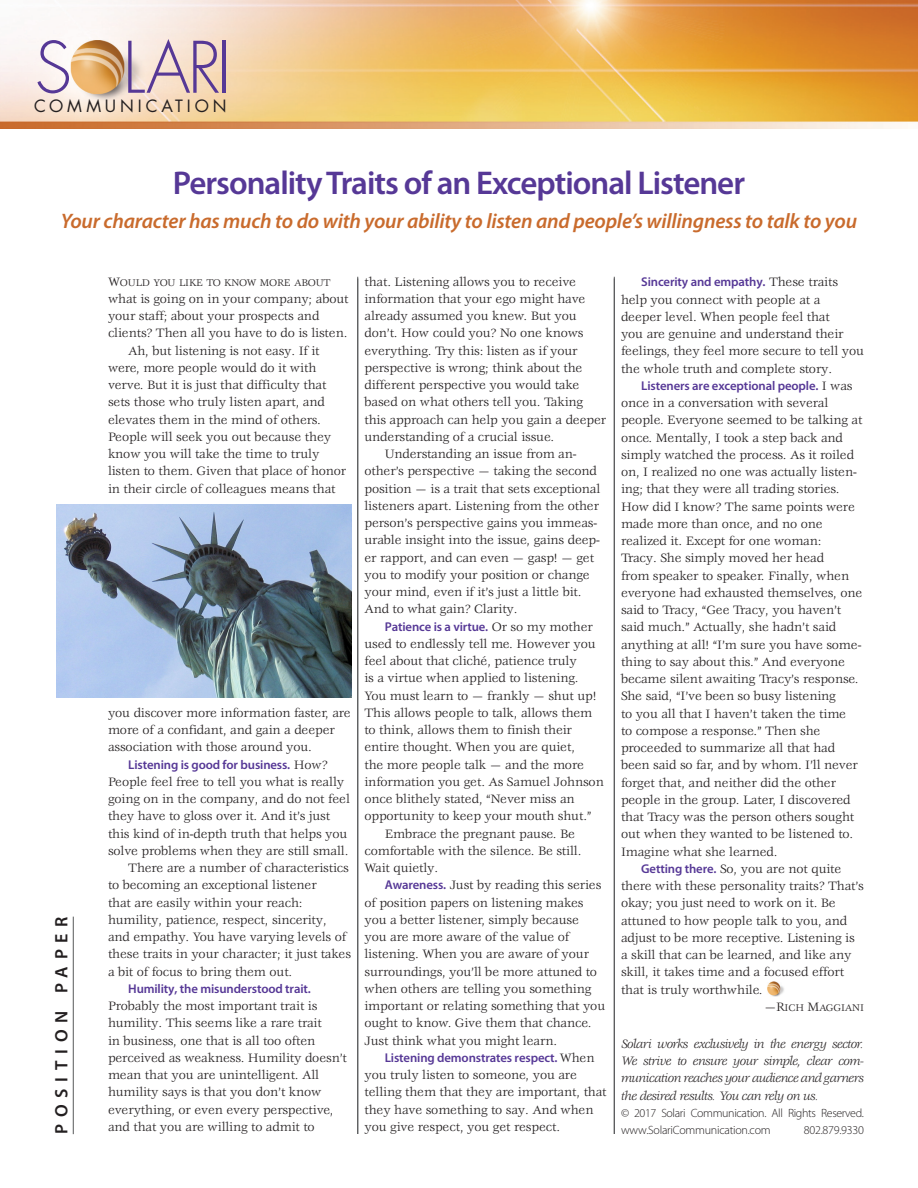
<style>
.page{position:relative;width:918px;height:1188px;background:#fff}
.page>*{position:absolute;margin:0;border:0;box-sizing:border-box;transform-origin:0 0}
.t1{font:300 69px "Futura";color:#563896}
.heading{font:600 33px "Myriad Pro";letter-spacing:-.03em;color:#563896}
.subheading{font:italic 600 21px "Myriad Pro";letter-spacing:-.01em;color:#c96b2d}
.t2{font:600 18px "Myriad Pro";letter-spacing:.38em;color:#231f20}
.t3{font:16.5px "Futura";letter-spacing:.24em;color:#231f20}
.body_text{font:13.35px/17.2px "Veljovic";letter-spacing:-.01em;color:#231f20}
.t4{font:italic 13.35px/17.2px "Veljovic";letter-spacing:-.035em;color:#231f20;text-align:justify}
.body_text-2{font:600 12.75px "Myriad Pro";letter-spacing:-.01em;color:#563896}
.t5{font:300 12px/17.2px "Myriad Pro";letter-spacing:-.03em;color:#231f20}
.body_text-3{font:10.65px "Veljovic Book SC800";letter-spacing:-.015em;color:#231f20}
.attribute{font:10.65px "Veljovic Book SC800";letter-spacing:-.015em;color:#231f20}
.s1{font-size:13.35px}
.s2{font-family:"Veljovic";font-weight:400;font-size:13.35px;color:#231f20}
.s3{font-family:"Myriad Pro";font-weight:600;font-size:12.75px;color:#563896}
</style>
<div class="page">
<hr style="left:73px;top:917px;width:1px;height:217px;background:#57585a">
<hr style="left:357px;top:277px;width:1px;height:857px;background:#57585a">
<hr style="left:614px;top:277px;width:1px;height:857px;background:#57585a">
<img style="left:57px;top:505px;width:294px;height:192px">
<img style="left:767px;top:982px;width:17px;height:15px">
<img style="left:0;top:0;width:918px;height:128px">
<p class="t1" style="left:34px;top:23px;width:199px">S LARI</p>
<p class="t3" style="left:34px;top:94px;width:194px">COMMUNICATION</p>
<p class="heading" style="left:173px;top:164px;width:574px">Personality Traits of an Exceptional Listener</p>
<p class="subheading" style="left:61px;top:209px;width:798px">Your character has much to do with your ability to listen and people’s willingness to talk to you</p>
<h3 class="t2" style="left:51px;top:1134px;width:219px;rotate:-90deg">POSITION PAPER</h3>
<p class="body_text-3" style="left:108px;top:277px;width:224px"><span class="s1">W</span>OULD YOU LIKE TO KNOW MORE ABOUT</p>
<p class="body_text" style="left:108px;top:291px;width:242px">what is going on in your company; about your staff; about your prospects and clients? Then all you have to do is listen.</p>
<p class="body_text" style="left:108px;top:343px;width:240px;text-indent:20px">Ah, but listening is not easy. If it were, more people would do it with verve. But it is just that difficulty that sets those who truly listen apart, and elevates them in the mind of others.<br>People will seek you out because they know you will take the time to truly listen to them. Given that place of honor in their circle of colleagues means that</p>
<p class="body_text" style="left:108px;top:705px;width:244px">you discover more information faster, are more of a confidant, and gain a deeper association with those around you.</p>
<p class="body_text-2" style="left:128px;top:757px;width:201px">Listening is good for business. <span class="s2">How?</span></p>
<p class="body_text" style="left:108px;top:774px;width:244px">People feel free to tell you what is really going on in the company, and do not feel they have to gloss over it. And it’s just this kind of in-depth truth that helps you solve problems when they are still small.</p>
<p class="body_text" style="left:108px;top:860px;width:245px;text-indent:20px">There are a number of characteristics to becoming an exceptional listener<br>that are easily within your reach: humility, patience, respect, sincerity, and empathy. You have varying levels of these traits in your character; it just takes a bit of focus to bring them out.</p>
<p class="body_text-2" style="left:128px;top:982px;width:184px">Humility, the misunderstood trait.</p>
<p class="body_text" style="left:108px;top:998px;width:241px">Probably the most important trait is humility. This seems like a rare trait<br>in business, one that is all too often perceived as weakness. Humility doesn’t mean that you are unintelligent. All humility says is that you don’t know everything, or even every perspective, and that you are willing to admit to</p>
<p class="body_text" style="left:364px;top:274px;width:243px">that. Listening allows you to receive information that your ego might have already assumed you knew. But you don’t. How could you? No one knows everything. Try this: listen as if your perspective is wrong; think about the different perspective you would take based on what others tell you. Taking this approach can help you gain a deeper understanding of a crucial issue.</p>
<p class="body_text" style="left:364px;top:446px;width:237px;text-indent:20px">Understanding an issue from an&shy;other’s perspective — taking the second position — is a trait that sets exceptional listeners apart. Listening from the other person’s perspective gains you immeas&shy;urable insight into the issue, gains deep&shy;er rapport, and can even — gasp! — get you to modify your position or change your mind, even if it’s just a little bit.<br>And to what gain? Clarity.</p>
<p class="body_text-2" style="left:385px;top:619px;width:210px">Patience is a virtue. <span class="s2">Or so my mother</span></p>
<p class="body_text" style="left:364px;top:636px;width:241px">used to endlessly tell me. However you feel about that cliché, patience truly<br>is a virtue when applied to listening.<br>You must learn to — frankly — shut up!<br>This allows people to talk, allows them to think, allows them to finish their entire thought. When you are quiet,<br>the more people talk — and the more information you get. As Samuel Johnson once blithely stated, “Never miss an opportunity to keep your mouth shut.”</p>
<p class="body_text" style="left:364px;top:826px;width:218px;text-indent:20px">Embrace the pregnant pause. Be comfortable with the silence. Be still.<br>Wait quietly.</p>
<p class="body_text" style="left:364px;top:877px;width:242px;text-indent:20px"><span class="s3">Awareness.</span> Just by reading this series of position papers on listening makes you a better listener, simply because<br>you are more aware of the value of listening. When you are aware of your surroundings, you’ll be more attuned to when others are telling you something important or relating something that you ought to know. Give them that chance.<br>Just think what you might learn.</p>
<p class="body_text-2" style="left:385px;top:1051px;width:211px">Listening demonstrates respect. <span class="s2">When</span></p>
<p class="body_text" style="left:364px;top:1067px;width:244px">you truly listen to someone, you are telling them that they are important, that they have something to say. And when you give respect, you get respect.</p>
<p class="body_text-2" style="left:641px;top:275px;width:198px">Sincerity and empathy. <span class="s2">These traits</span></p>
<p class="body_text" style="left:621px;top:291px;width:244px">help you connect with people at a deeper level. When people feel that<br>you are genuine and understand their feelings, they feel more secure to tell you the whole truth and complete story.</p>
<p class="body_text-2" style="left:641px;top:378px;width:213px">Listeners are exceptional people. <span class="s2">I was</span></p>
<p class="body_text" style="left:621px;top:395px;width:243px">once in a conversation with several people. Everyone seemed to be talking at once. Mentally, I took a step back and simply watched the process. As it roiled on, I realized no one was actually listen&shy;ing; that they were all trading stories.<br>How did I know? The same points were made more than once, and no one realized it. Except for one woman:<br>Tracy. She simply moved her head<br>from speaker to speaker. Finally, when everyone had exhausted themselves, one said to Tracy, “Gee Tracy, you haven’t said much.” Actually, she hadn’t said anything at all! “I’m sure you have some&shy;thing to say about this.” And everyone became silent awaiting Tracy’s response.<br>She said, “I’ve been so busy listening<br>to you all that I haven’t taken the time<br>to compose a response.” Then she proceeded to summarize all that had been said so far, and by whom. I’ll never forget that, and neither did the other people in the group. Later, I discovered that Tracy was the person others sought out when they wanted to be listened to.<br>Imagine what she learned.</p>
<p class="body_text" style="left:621px;top:861px;width:244px;text-indent:20px"><span class="s3">Getting there.</span> So, you are not quite there with these personality traits? That’s okay; you just need to work on it. Be attuned to how people talk to you, and adjust to be more receptive. Listening is a skill that can be learned, and like any skill, it takes time and a focused effort that is truly worthwhile.</p>
<p class="attribute" style="left:764px;top:1002px;width:101px"><span class="s1">—R</span>ICH <span class="s1">M</span>AGGIANI</p>
<p class="t4" style="left:621px;top:1036px;width:245px">Solari works exclusively in the energy sector.<br>We strive to ensure your simple, clear com&shy;munication reaches your audience and garners the desired results. You can rely on us.</p>
<p class="t5" style="left:621px;top:1104px;width:245px">© 2017 Solari Communication. All Rights Reserved. www.SolariCommunication.com</p>
<p class="t5" style="left:804px;top:1122px;width:62px">802.879.9330</p>
</div>
